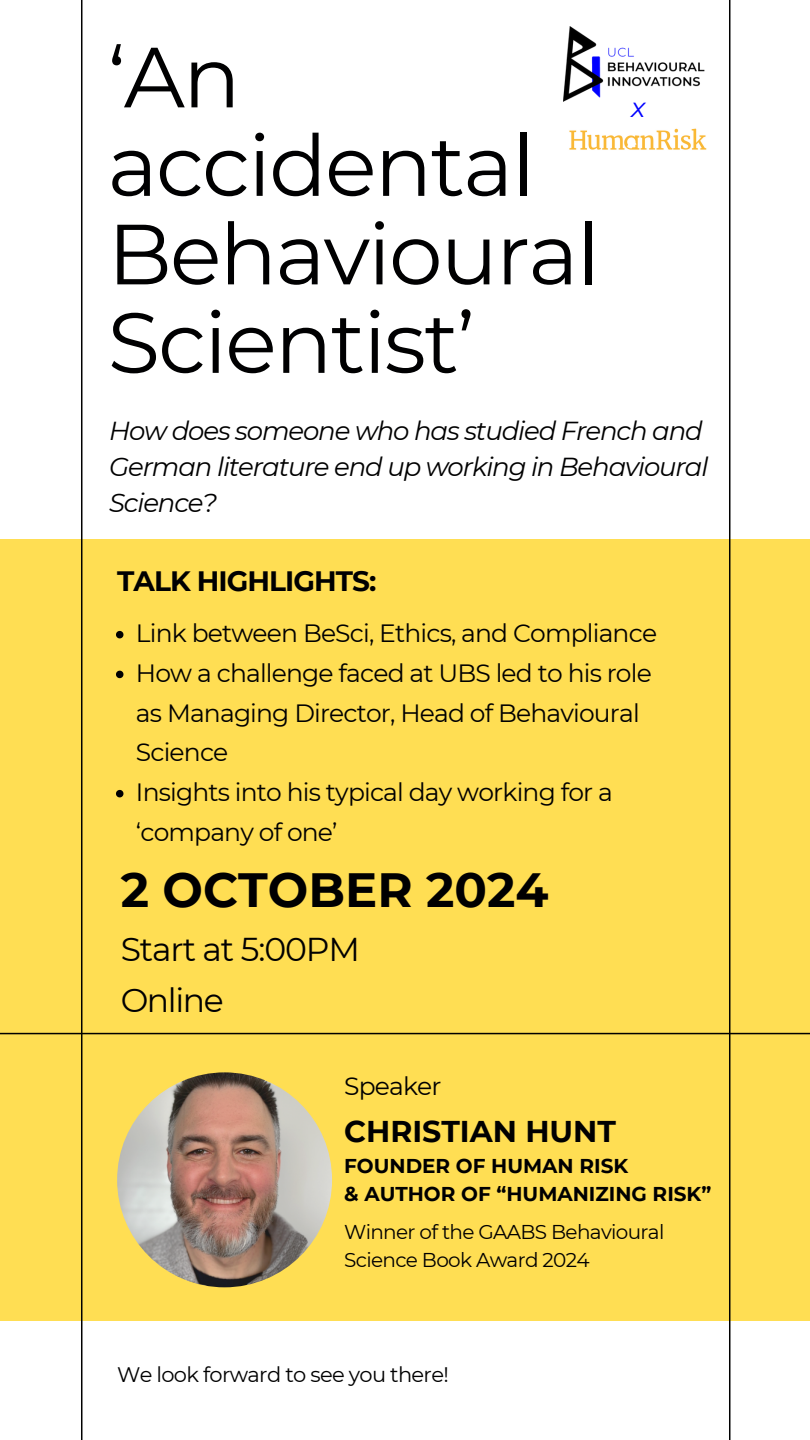
<style>
.page{position:relative;width:810px;height:1440px;background:#fff}
.page>*{position:absolute;margin:0;border:0;box-sizing:border-box;transform-origin:0 0}
.t1{font:85.2px/88.5px "Montserrat";letter-spacing:-.02em;color:#000001}
.t2{font:700 48px "Montserrat";color:#000001}
.t3{font:33px "Montserrat";letter-spacing:-.035em;color:#000001}
.t4{font:700 30px "Montserrat";color:#000001}
.t5{font:700 28px "Montserrat";letter-spacing:-.035em;color:#000001}
.t6{font:italic 27px "Montserrat";color:#00f}
.t7{font:italic 26px/36px "Montserrat";letter-spacing:-.045em;color:#000001}
.t8{font:25px/39.8px "Montserrat";letter-spacing:-.035em;color:#000001}
.t9{font:21px "Montserrat";letter-spacing:-.035em;color:#000001}
.t10{font:20px/27.8px "Montserrat";letter-spacing:-.035em;color:#000001}
.t11{font:700 20px/27.8px "Montserrat";color:#000001}
</style>
<div class="page">
<div style="left:0;top:539px;width:810px;height:781px;background:#ffde53"></div>
<hr style="left:729px;top:0;width:1px;height:1440px;background:#000">
<hr style="left:81px;top:0;width:1px;height:1440px;background:#000">
<hr style="left:0;top:1033px;width:810px;height:1px;background:#000">
<img style="left:117px;top:1072px;width:215px;height:215px;border-radius:50%">
<svg style="left:116px;top:631px;width:7px;height:7px"></svg>
<svg style="left:116px;top:671px;width:7px;height:7px"></svg>
<svg style="left:116px;top:790px;width:7px;height:7px"></svg>
<img style="left:564px;top:26px;width:141px;height:75px">
<img style="left:569px;top:128px;width:138px;height:22px">
<p class="t1" style="left:108px;top:33px;width:494px">‘An accidental<br>Behavioural<br>Scientist’</p>
<p class="t6" style="left:631px;top:91px;width:16px">x</p>
<h4 class="t7" style="left:109px;top:413px;width:601px">How does someone who has studied French and<br>German literature end up working in Behavioural<br>Science?</h4>
<h2 class="t5" style="left:117px;top:564px;width:261px">TALK HIGHLIGHTS:</h2>
<p class="t8" style="left:136px;top:613px;width:523px">Link between BeSci, Ethics, and Compliance</p>
<p class="t8" style="left:136px;top:653px;width:517px">How a challenge faced at UBS led to his role as Managing Director, Head of Behavioural<br>Science</p>
<h5 class="t8" style="left:136px;top:772px;width:478px">Insights into his typical day working for a ‘company of one’</h5>
<p class="t2" style="left:121px;top:860px;width:429px">2 OCTOBER 2024</p>
<p class="t3" style="left:121px;top:929px;width:241px">Start at 5:00PM</p>
<p class="t3" style="left:121px;top:980px;width:104px">Online</p>
<p class="t8" style="left:344px;top:1067px;width:99px">Speaker</p>
<h3 class="t4" style="left:344px;top:1113px;width:273px">CHRISTIAN HUNT</h3>
<h3 class="t11" style="left:344px;top:1152px;width:369px">FOUNDER OF HUMAN RISK<br>&amp; AUTHOR OF “HUMANIZING RISK”</h3>
<p class="t10" style="left:344px;top:1218px;width:322px">Winner of the GAABS Behavioural<br>Science Book Award 2024</p>
<h6 class="t9" style="left:117px;top:1362px;width:333px">We look forward to see you there!</h6>
</div>
